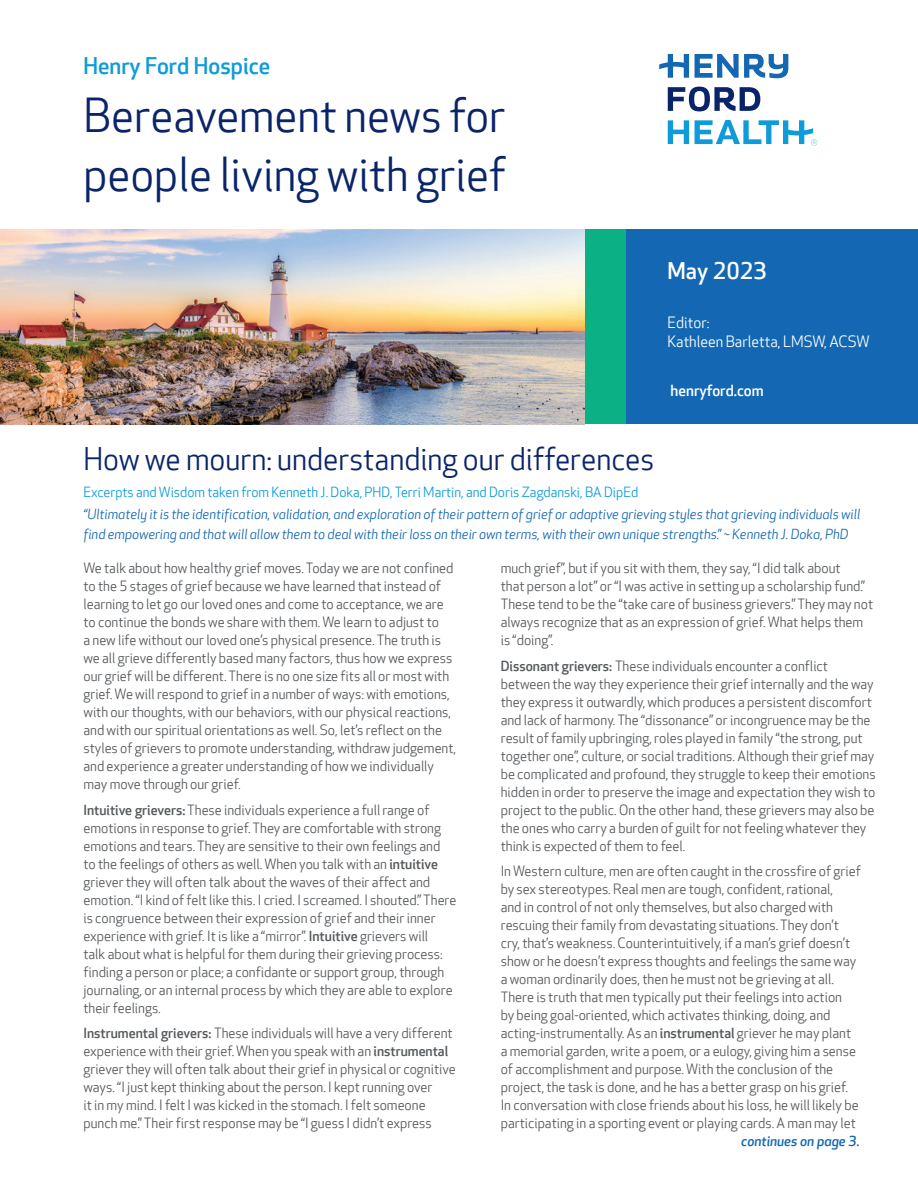
<style>
.page{position:relative;width:918px;height:1188px;background:#fff}
.page>*{position:absolute;margin:0;border:0;box-sizing:border-box;transform-origin:0 0}
.Headline_30_39{font:45px "Apex New";color:#0a246a}
.Headline_20_26{font:30px "Apex New";color:#0a246a}
.Subhead_15_19_5{font:500 22.5px "Apex New";color:#0d9bd9}
.Subhead_15_19_5-2{font:500 22.5px "Apex New";color:#fff}
.Body_10_13{font:15px "Apex New";color:#fff}
.URL_10_13{font:500 15px "Apex New";color:#fff}
.Body_10_13-2{font:13.65px/18px "Apex New";color:#55595c}
.Body_10_13-3{font:13.5px "Apex New";color:#0d9bd9}
.Below_bullet_10_13{font:italic 500 13.5px "Apex New";color:#1468b3}
.Body_10_13-4{font:italic 13.35px/19.5px "Apex New";color:#1468b3}
.s1{font-weight:500}
</style>
<div class="page">
<div style="left:618px;top:230px;width:300px;height:194px;background:#1468b3"></div>
<div style="left:584px;top:230px;width:42px;height:194px;background:#0bb185"></div>
<img style="left:0;top:230px;width:584px;height:194px">
<svg style="left:668px;top:87px;width:92px;height:24px"></svg>
<svg style="left:659px;top:54px;width:129px;height:24px"></svg>
<svg style="left:668px;top:120px;width:149px;height:25px"></svg>
<p class="Subhead_15_19_5" style="left:83px;top:53px;width:188px">Henry Ford Hospice</p>
<p class="Headline_30_39" style="left:83px;top:91px;width:424px">Bereavement news for</p>
<p class="Headline_30_39" style="left:83px;top:149px;width:424px">people living with grief</p>
<p class="Subhead_15_19_5-2" style="left:668px;top:258px;width:101px">May 2023</p>
<p class="Body_10_13" style="left:668px;top:314px;width:44px">Editor:</p>
<p class="Body_10_13" style="left:668px;top:333px;width:203px">Kathleen Barletta, LMSW, ACSW</p>
<p class="URL_10_13" style="left:671px;top:382px;width:95px">henryford.com</p>
<p class="Headline_20_26" style="left:83px;top:442px;width:572px">How we mourn: understanding our differences</p>
<p class="Body_10_13-3" style="left:83px;top:484px;width:556px">Excerpts and Wisdom taken from Kenneth J. Doka, PHD, Terri Martin, and Doris Zagdanski, BA DipEd</p>
<p class="Body_10_13-4" style="left:83px;top:505px;width:778px">“Ultimately it is the identification, validation, and exploration of their pattern of grief or adaptive grieving styles that grieving individuals will find empowering and that will allow them to deal with their loss on their own terms, with their own unique strengths.” ~ Kenneth J. Doka, PhD</p>
<p class="Body_10_13-2" style="left:83px;top:560px;width:374px">We talk about how healthy grief moves. Today we are not confined to the 5 stages of grief because we have learned that instead of learning to let go our loved ones and come to acceptance, we are to continue the bonds we share with them. We learn to adjust to<br>a new life without our loved one’s physical presence. The truth is we all grieve differently based many factors, thus how we express our grief will be different. There is no one size fits all or most with grief. We will respond to grief in a number of ways: with emotions, with our thoughts, with our behaviors, with our physical reactions, and with our spiritual orientations as well. So, let’s reflect on the styles of grievers to promote understanding, withdraw judgement, and experience a greater understanding of how we individually may move through our grief.</p>
<p class="Body_10_13-2" style="left:83px;top:801px;width:375px"><span class="s1">Intuitive grievers:</span> These individuals experience a full range of emotions in response to grief. They are comfortable with strong emotions and tears. They are sensitive to their own feelings and<br>to the feelings of others as well. When you talk with an <span class="s1">intuitive </span>griever they will often talk about the waves of their affect and emotion. “I kind of felt like this. I cried. I screamed. I shouted.” There is congruence between their expression of grief and their inner experience with grief. It is like a “mirror”. <span class="s1">Intuitive</span> grievers will<br>talk about what is helpful for them during their grieving process: finding a person or place; a confidante or support group, through journaling, or an internal process by which they are able to explore their feelings.</p>
<p class="Body_10_13-2" style="left:83px;top:1025px;width:374px"><span class="s1">Instrumental grievers:</span> These individuals will have a very different experience with their grief. When you speak with an <span class="s1">instrumental </span>griever they will often talk about their grief in physical or cognitive ways. “I just kept thinking about the person. I kept running over<br>it in my mind. I felt I was kicked in the stomach. I felt someone punch me.” Their first response may be “I guess I didn’t express</p>
<p class="Body_10_13-2" style="left:501px;top:560px;width:374px">much grief”, but if you sit with them, they say, “I did talk about<br>that person a lot” or “I was active in setting up a scholarship fund.” These tend to be the “take care of business grievers.” They may not always recognize that as an expression of grief. What helps them is “doing”.</p>
<p class="Body_10_13-2" style="left:501px;top:657px;width:376px"><span class="s1">Dissonant grievers:</span> These individuals encounter a conflict between the way they experience their grief internally and the way they express it outwardly, which produces a persistent discomfort and lack of harmony. The “dissonance” or incongruence may be the result of family upbringing, roles played in family “the strong, put together one”, culture, or social traditions. Although their grief may be complicated and profound, they struggle to keep their emotions hidden in order to preserve the image and expectation they wish to project to the public. On the other hand, these grievers may also be the ones who carry a burden of guilt for not feeling whatever they think is expected of them to feel.</p>
<p class="Body_10_13-2" style="left:501px;top:863px;width:362px">In Western culture, men are often caught in the crossfire of grief by sex stereotypes. Real men are tough, confident, rational,<br>and in control of not only themselves, but also charged with rescuing their family from devastating situations. They don’t cry, that’s weakness. Counterintuitively, if a man’s grief doesn’t show or he doesn’t express thoughts and feelings the same way a woman ordinarily does, then he must not be grieving at all.<br>There is truth that men typically put their feelings into action<br>by being goal-oriented, which activates thinking, doing, and acting-instrumentally. As an <span class="s1">instrumental</span> griever he may plant a memorial garden, write a poem, or a eulogy, giving him a sense of accomplishment and purpose. With the conclusion of the project, the task is done, and he has a better grasp on his grief.<br>In conversation with close friends about his loss, he will likely be participating in a sporting event or playing cards. A man may let</p>
<p class="Below_bullet_10_13" style="left:741px;top:1133px;width:120px">continues on page 3.</p>
</div>
